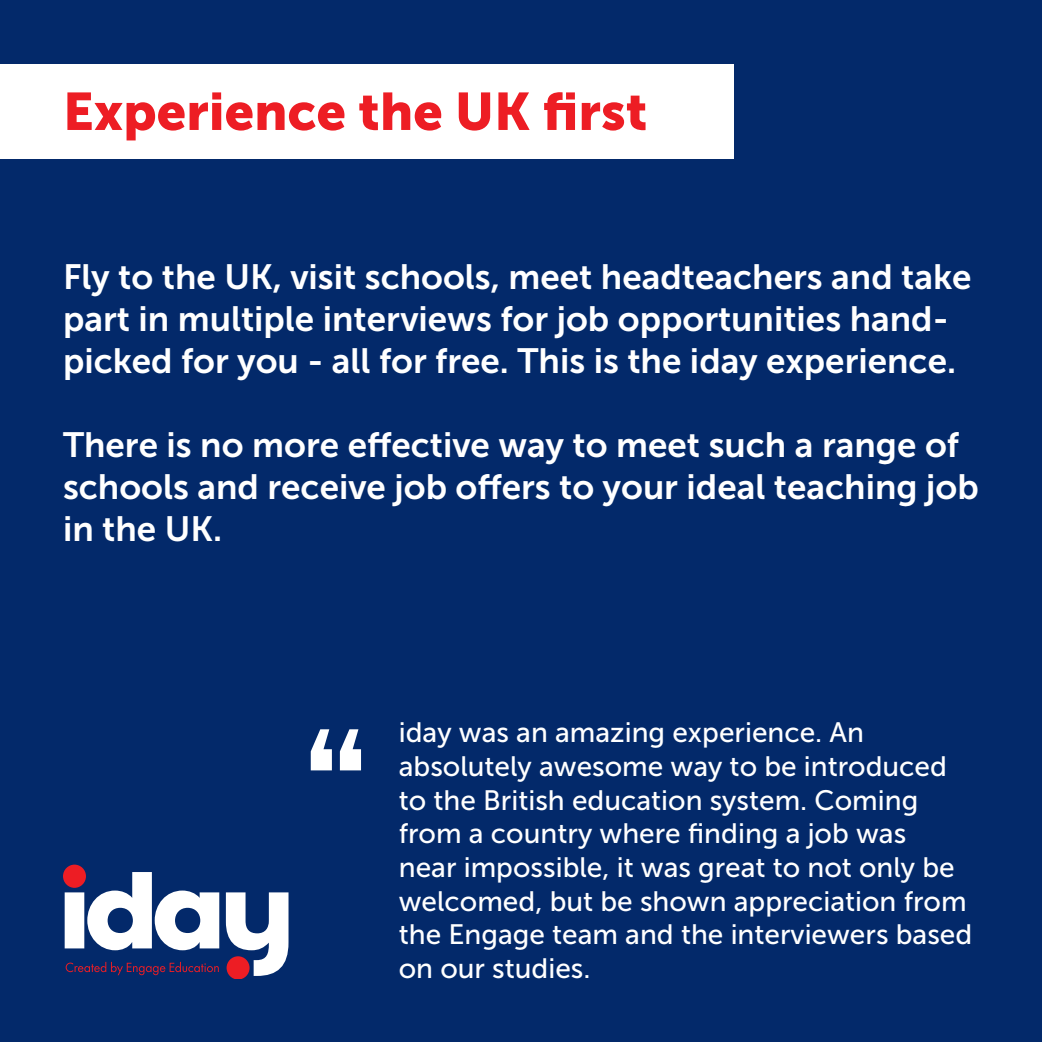
<style>
.page{position:relative;width:1042px;height:1042px;background:#03296a}
.page>*{position:absolute;margin:0;border:0;box-sizing:border-box;transform-origin:0 0}
.t1{font:199.5px "Bebas Neue";color:#fff}
.t2{font:52.5px "Museo Sans 900";color:#ed1d24}
.t3{font:35px/42px "Museo Sans 700";color:#fff}
.t4{font:28px/33.6px "Museo Sans 500";color:#fff}
</style>
<div class="page">
<div style="left:0;top:64px;width:734px;height:95px;background:#fff"></div>
<svg style="left:63px;top:864px;width:23px;height:24px"></svg>
<div style="left:227px;top:956px;width:22px;height:23px;background:#ed1d24;border-radius:50%"></div>
<svg style="left:65px;top:872px;width:223px;height:104px"></svg>
<h2 class="t2" style="left:63px;top:82px;width:586px">Experience the UK first</h2>
<p class="t3" style="left:63px;top:256px;width:910px">Fly to the UK, visit schools, meet headteachers and take part in multiple interviews for job opportunities hand&shy;picked for you - all for free. This is the iday experience.</p>
<p class="t3" style="left:63px;top:424px;width:917px">There is no more effective way to meet such a range of schools and receive job offers to your ideal teaching job in the UK.</p>
<h1 class="t1" style="left:303px;top:690px;width:68px">“</h1>
<p class="t4" style="left:399px;top:716px;width:575px">iday was an amazing experience. An absolutely awesome way to be introduced to the British education system. Coming from a country where finding a job was<br>near impossible, it was great to not only be welcomed, but be shown appreciation from the Engage team and the interviewers based on our studies.</p>
</div>
